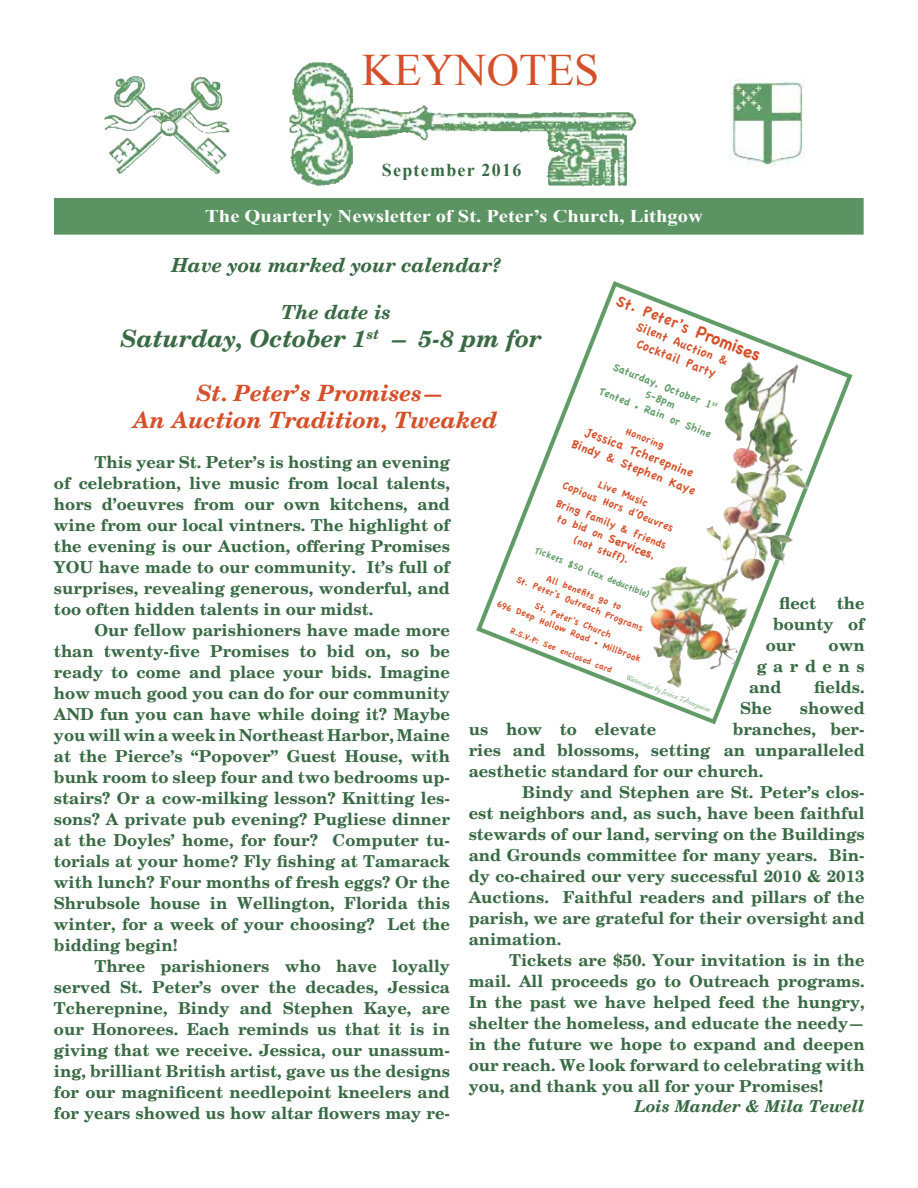
<style>
.page{position:relative;width:918px;height:1188px;background:#fff}
.page>*{position:absolute;margin:0;border:0;box-sizing:border-box;transform-origin:0 0}
.t1{font:45px "Times New Roman";color:#d4502a}
.t2{font:italic 700 24px "New Century Schlbk";color:#396a44}
.t3{font:italic 700 22.5px/27px "New Century Schlbk";color:#d4502a;text-align:center}
.t4{font:italic 700 19.5px "New Century Schlbk";color:#396a44}
.t5{font:700 18px "Times New Roman";color:#fff;scale:1.14 1}
.t6{font:700 18px "Times New Roman";letter-spacing:.07em;color:#396a44}
.t7{font:700 16.5px/21px "New Century Schlbk";color:#396a44;text-align:justify}
.t8{font:italic 700 16.5px "New Century Schlbk";color:#396a44}
.t9{font:16.5px "Apple Casual";color:#d4502a}
.t10{font:700 16.5px "New Century Schlbk";letter-spacing:.395em;color:#396a44}
.t11{font:13.2px/15.9px "Apple Casual";color:#d4502a;text-align:center}
.t12{font:11.55px/13.8px "Apple Casual";color:#d4502a;text-align:center}
.t13{font:11.55px "Apple Casual";color:#619c67}
.t14{font:10.8px "Apple Casual";color:#d4502a}
.t15{font:9.9px "Apple Casual";color:#d4502a}
.t16{font:9.9px "Apple Casual";color:#619c67}
.t17{font:9px "Apple Casual";color:#d4502a}
.t18{font:italic 7.5px "Adobe Garamond Pro";color:#619c67}
.s1{font-family:"Chalkboard";font-weight:700}
.s2{font-size:6.6px}
</style>
<div class="page">
<div style="left:54px;top:198px;width:810px;height:37px;background:#5b9462;border:2px solid #5b9462"></div>
<svg style="left:476px;top:281px;width:377px;height:444px"></svg>
<img style="left:730px;top:352px;width:34px;height:38px">
<img style="left:729px;top:80px;width:76px;height:86px">
<img style="left:104px;top:76px;width:42px;height:55px">
<img style="left:289px;top:62px;width:326px;height:125px">
<div style="left:786px;top:557px;width:78px;height:37px;background:#fff"></div>
<svg style="left:594px;top:642px;width:4px;height:3px"></svg>
<h1 class="t1" style="left:362px;top:39px;width:239px">KEYNOTES</h1>
<p class="t6" style="left:382px;top:157px;width:141px">September 2016</p>
<p class="t5" style="left:205px;top:203px;width:438px">The Quarterly Newsletter of St. Peter’s Church, Lithgow</p>
<p class="t4" style="left:171px;top:252px;width:332px">Have you marked your calendar?</p>
<p class="t4" style="left:282px;top:299px;width:111px">The date is</p>
<h2 class="t2" style="left:121px;top:324px;width:423px">Saturday, October 1<sup>st</sup> – 5-8 pm for</h2>
<h3 class="t3" style="left:133px;top:379px;width:366px">St. Peter’s Promises—<br>An Auction Tradition, Tweaked</h3>
<p class="t9" style="left:620px;top:292px;width:155px;rotate:21deg">St. Peter’s <span class="s1">Promises</span></p>
<p class="t11" style="left:639px;top:319px;width:99px;rotate:21deg">Silent Auction &amp;<br>Cocktail Party</p>
<p class="t13" style="left:616px;top:360px;width:112px;rotate:22deg">Saturday, October 1<sup>st</sup></p>
<p class="t13" style="left:602px;top:385px;width:34px;rotate:22deg">Tented</p>
<p class="t13" style="left:648px;top:388px;width:33px;rotate:22deg">5-8pm</p>
<p class="t13" style="left:638px;top:399px;width:82px;rotate:22deg"><span class="s2">•</span> Rain or Shine</p>
<p class="t11" style="left:588px;top:425px;width:117px;rotate:21deg">Jessica Tcherepnine</p>
<p class="t14" style="left:628px;top:426px;width:42px;rotate:22deg">Honoring</p>
<p class="t11" style="left:575px;top:436px;width:133px;rotate:21deg">Bindy &amp; Stephen Kaye</p>
<p class="t7" style="left:54px;top:451px;width:398px;text-indent:41px">This year St. Peter’s is hosting an evening of celebration, live music from local talents, hors d’oeuvres from our own kitchens, and wine from our local vintners. The highlight of the evening is our Auction, offering Promises YOU have made to our community. It’s full of surprises, revealing generous, wonderful, and too often hidden talents in our midst.</p>
<p class="t7" style="left:54px;top:619px;width:398px;text-indent:41px">Our fellow parishioners have made more than twenty-five Promises to bid on, so be ready to come and place your bids. Imagine how much good you can do for our community AND fun you can have while doing it? Maybe you will win a week in Northeast Harbor, Maine at the Pierce’s “Popover” Guest House, with bunk room to sleep four and two bedrooms up&shy;stairs? Or a cow-milking lesson? Knitting les&shy;sons? A private pub evening? Pugliese dinner at the Doyles’ home, for four? Computer tu&shy;torials at your home? Fly fishing at Tamarack with lunch? Four months of fresh eggs? Or the Shrubsole house in Wellington, Florida this winter, for a week of your choosing? Let the bidding begin!</p>
<p class="t7" style="left:54px;top:955px;width:398px;text-indent:41px">Three parishioners who have loyally served St. Peter’s over the decades, Jessica Tcherepnine, Bindy and Stephen Kaye, are our Honorees. Each reminds us that it is in giving that we receive. Jessica, our unassum&shy;ing, brilliant British artist, gave us the designs for our magnificent needlepoint kneelers and for years showed us how altar flowers may re-</p>
<p class="t12" style="left:601px;top:477px;width:55px;rotate:22deg">Live Music</p>
<p class="t12" style="left:566px;top:478px;width:119px;rotate:22deg">Copious Hors d’Oeuvres</p>
<p class="t12" style="left:559px;top:496px;width:119px;rotate:22deg">Bring family &amp; friends to bid on <span class="s1">Services</span>, (not stuff).</p>
<p class="t16" style="left:537px;top:545px;width:125px;rotate:21deg">Tickets $50 (tax deductible)</p>
<p class="t15" style="left:549px;top:573px;width:81px;rotate:21deg">All benefits go to</p>
<p class="t15" style="left:519px;top:574px;width:137px;rotate:21deg">St. Peter’s Outreach Programs</p>
<p class="t7" style="left:779px;top:592px;width:38px">flect</p>
<p class="t7" style="left:837px;top:592px;width:29px">the</p>
<p class="t7" style="left:773px;top:613px;width:93px">bounty of</p>
<p class="t7" style="left:766px;top:634px;width:31px">our</p>
<p class="t7" style="left:829px;top:634px;width:38px">own</p>
<p class="t10" style="left:757px;top:656px;width:109px">gardens</p>
<p class="t7" style="left:749px;top:676px;width:34px">and</p>
<p class="t7" style="left:814px;top:676px;width:52px">fields.</p>
<p class="t7" style="left:740px;top:697px;width:33px">She</p>
<p class="t7" style="left:800px;top:697px;width:66px">showed</p>
<p class="t15" style="left:499px;top:598px;width:101px;rotate:21deg">696 Deep Hollow Road</p>
<p class="t15" style="left:537px;top:601px;width:83px;rotate:21deg">St. Peter’s Church</p>
<p class="t15" style="left:605px;top:640px;width:42px;rotate:21deg">Millbrook</p>
<p class="t17" style="left:512px;top:627px;width:110px;rotate:21deg">R.S.V.P: See enclosed card</p>
<p class="t18" style="left:628px;top:672px;width:92px;rotate:22deg">Watercolor by Jessica Tcherepnine</p>
<p class="t7" style="left:469px;top:718px;width:397px;text-indent:264px">branches, ber&shy;ries and blossoms, setting an unparalleled aesthetic standard for our church.</p>
<p class="t7" style="left:469px;top:781px;width:398px;text-indent:54px">Bindy and Stephen are St. Peter’s clos&shy;est neighbors and, as such, have been faithful stewards of our land, serving on the Buildings and Grounds committee for many years. Bin&shy;dy co-chaired our very successful 2010 &amp; 2013<br>Auctions. Faithful readers and pillars of the parish, we are grateful for their oversight and animation.</p>
<p class="t7" style="left:469px;top:949px;width:398px;text-indent:41px">Tickets are $50. Your invitation is in the mail. All proceeds go to Outreach programs.<br>In the past we have helped feed the hungry, shelter the homeless, and educate the needy— in the future we hope to expand and deepen our reach. We look forward to celebrating with you, and thank you all for your Promises!</p>
<p class="t8" style="left:635px;top:1095px;width:232px">Lois Mander &amp; Mila Tewell</p>
<p class="t7" style="left:469px;top:718px;width:189px">us how to elevate</p>
</div>
